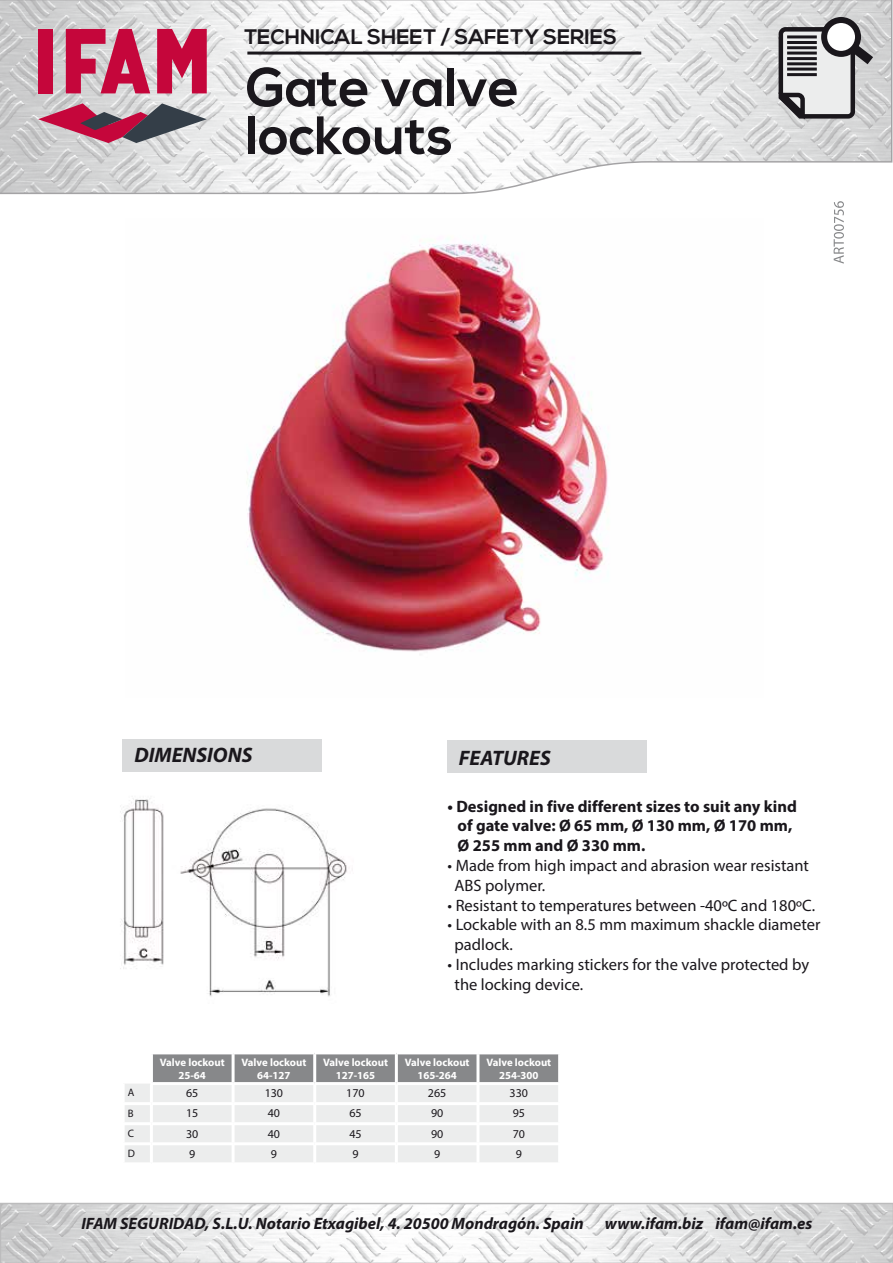
<style>
.page{position:relative;width:893px;height:1263px;background:#fff}
.page>*{position:absolute;margin:0;border:0;box-sizing:border-box;transform-origin:0 0}
.t1{font:700 54px/48px "Nexa";color:#1a171c}
.t2{font:700 21px "Nexa";color:#1a171c}
.t3{font:italic 700 21px "Myriad Pro";color:#1a171c}
.t4{font:16.5px/19.8px "Myriad Pro";color:#1a171c}
.t5{font:700 16.5px/19.8px "Myriad Pro";color:#1a171c}
.t6{font:italic 700 16.5px "Myriad Pro";color:#1a171c}
.t7{font:12px "Myriad Pro";color:#1a171c}
.t8{font:700 10.8px/12.9px "Myriad Pro";color:#fff;text-align:center}
.t9{font:10.8px "Myriad Pro";color:#1a171c}
</style>
<div class="page">
<svg style="left:0;top:1203px;width:893px;height:60px"></svg>
<svg style="left:0;top:0;width:893px;height:195px"></svg>
<svg style="left:772px;top:25px;width:111px;height:96px;background:#bcbcbd"></svg>
<svg style="left:824px;top:20px;width:34px;height:34px"></svg>
<div style="left:821px;top:17px;width:40px;height:40px;border:6px solid #1a171c;border-radius:50%"></div>
<hr style="left:787px;top:35px;width:30px;height:3px;background:#1a171c">
<hr style="left:787px;top:41px;width:30px;height:3px;background:#1a171c">
<hr style="left:787px;top:46px;width:30px;height:3px;background:#1a171c">
<hr style="left:787px;top:52px;width:30px;height:3px;background:#1a171c">
<hr style="left:787px;top:57px;width:30px;height:3px;background:#1a171c">
<hr style="left:787px;top:62px;width:30px;height:3px;background:#1a171c">
<hr style="left:787px;top:68px;width:30px;height:3px;background:#1a171c">
<hr style="left:787px;top:73px;width:30px;height:3px;background:#1a171c">
<div style="left:38px;top:29px;width:15px;height:64px;background:#c5063b"></div>
<svg style="left:66px;top:29px;width:84px;height:64px;background:#ca5576"></svg>
<svg style="left:157px;top:29px;width:50px;height:64px;background:#ca355f"></svg>
<svg style="left:38px;top:103px;width:169px;height:40px;background:#a67b8a"></svg>
<hr style="left:247px;top:52px;width:394px;height:3px;background:#1a171c">
<div style="left:122px;top:739px;width:200px;height:32px;background:#d9dadb"></div>
<div style="left:447px;top:740px;width:200px;height:32px;background:#d9dadb"></div>
<img style="left:247px;top:237px;width:361px;height:415px">
<img style="left:120px;top:798px;width:227px;height:199px">
<svg style="left:125px;top:1054px;width:433px;height:108px;background:#d1d2d3"></svg>
<hr style="left:150px;top:1085px;width:3px;height:17px;background:#fff">
<hr style="left:232px;top:1085px;width:3px;height:17px;background:#fff">
<hr style="left:313px;top:1085px;width:3px;height:17px;background:#fff">
<hr style="left:395px;top:1085px;width:3px;height:17px;background:#fff">
<hr style="left:476px;top:1085px;width:3px;height:17px;background:#fff">
<hr style="left:122px;top:1102px;width:29px;height:3px;background:#fff">
<hr style="left:151px;top:1102px;width:82px;height:3px;background:#fff">
<hr style="left:150px;top:1105px;width:3px;height:17px;background:#fff">
<hr style="left:233px;top:1102px;width:82px;height:3px;background:#fff">
<hr style="left:232px;top:1105px;width:3px;height:17px;background:#fff">
<hr style="left:315px;top:1102px;width:81px;height:3px;background:#fff">
<hr style="left:313px;top:1105px;width:3px;height:17px;background:#fff">
<hr style="left:396px;top:1102px;width:82px;height:3px;background:#fff">
<hr style="left:395px;top:1105px;width:3px;height:17px;background:#fff">
<hr style="left:478px;top:1102px;width:83px;height:3px;background:#fff">
<hr style="left:476px;top:1105px;width:3px;height:17px;background:#fff">
<hr style="left:122px;top:1122px;width:29px;height:3px;background:#fff">
<hr style="left:151px;top:1122px;width:82px;height:3px;background:#fff">
<hr style="left:150px;top:1125px;width:3px;height:17px;background:#fff">
<hr style="left:233px;top:1122px;width:82px;height:3px;background:#fff">
<hr style="left:232px;top:1125px;width:3px;height:17px;background:#fff">
<hr style="left:315px;top:1122px;width:81px;height:3px;background:#fff">
<hr style="left:313px;top:1125px;width:3px;height:17px;background:#fff">
<hr style="left:396px;top:1122px;width:82px;height:3px;background:#fff">
<hr style="left:395px;top:1125px;width:3px;height:17px;background:#fff">
<hr style="left:478px;top:1122px;width:83px;height:3px;background:#fff">
<hr style="left:476px;top:1125px;width:3px;height:17px;background:#fff">
<hr style="left:122px;top:1142px;width:29px;height:3px;background:#fff">
<hr style="left:151px;top:1142px;width:82px;height:3px;background:#fff">
<hr style="left:150px;top:1145px;width:3px;height:18px;background:#fff">
<hr style="left:233px;top:1142px;width:82px;height:3px;background:#fff">
<hr style="left:232px;top:1145px;width:3px;height:18px;background:#fff">
<hr style="left:315px;top:1142px;width:81px;height:3px;background:#fff">
<hr style="left:313px;top:1145px;width:3px;height:18px;background:#fff">
<hr style="left:396px;top:1142px;width:82px;height:3px;background:#fff">
<hr style="left:395px;top:1145px;width:3px;height:18px;background:#fff">
<hr style="left:478px;top:1142px;width:83px;height:3px;background:#fff">
<hr style="left:476px;top:1145px;width:3px;height:18px;background:#fff">
<hr style="left:150px;top:1054px;width:3px;height:28px;background:#fff">
<hr style="left:232px;top:1054px;width:3px;height:28px;background:#fff">
<hr style="left:313px;top:1054px;width:3px;height:28px;background:#fff">
<hr style="left:395px;top:1054px;width:3px;height:28px;background:#fff">
<hr style="left:476px;top:1054px;width:3px;height:28px;background:#fff">
<hr style="left:150px;top:1082px;width:83px;height:3px;background:#fff">
<hr style="left:233px;top:1082px;width:82px;height:3px;background:#fff">
<hr style="left:315px;top:1082px;width:81px;height:3px;background:#fff">
<hr style="left:396px;top:1082px;width:82px;height:3px;background:#fff">
<hr style="left:478px;top:1082px;width:83px;height:3px;background:#fff">
<svg style="left:834px;top:201px;width:10px;height:63px"></svg>
<p class="t2" style="left:244px;top:25px;width:374px">TECHNICAL SHEET / SAFETY SERIES</p>
<h1 class="t1" style="left:246px;top:66px;width:275px">Gate valve lockouts</h1>
<p class="t3" style="left:134px;top:742px;width:120px">DIMENSIONS</p>
<p class="t3" style="left:459px;top:745px;width:93px">FEATURES</p>
<p class="t5" style="left:458px;top:795px;width:341px;text-indent:-10px">• Designed in five different sizes to suit any kind of gate valve: Ø 65 mm, Ø 130 mm, Ø 170 mm,<br>Ø 255 mm and Ø 330 mm.</p>
<p class="t4" style="left:455px;top:855px;width:356px;text-indent:-7px">• Made from high impact and abrasion wear resistant<br>ABS polymer.</p>
<p class="t4" style="left:448px;top:895px;width:369px">• Resistant to temperatures between -40ºC and 180ºC.</p>
<p class="t4" style="left:455px;top:915px;width:368px;text-indent:-7px">• Lockable with an 8.5 mm maximum shackle diameter padlock.</p>
<p class="t4" style="left:455px;top:954px;width:356px;text-indent:-7px">• Includes marking stickers for the valve protected by the locking device.</p>
<p class="t8" style="left:160px;top:1055px;width:66px">Valve lockout<br>25-64</p>
<p class="t8" style="left:241px;top:1055px;width:66px">Valve lockout<br>64-127</p>
<p class="t8" style="left:323px;top:1055px;width:66px">Valve lockout<br>127-165</p>
<p class="t8" style="left:405px;top:1055px;width:66px">Valve lockout<br>165-264</p>
<p class="t8" style="left:486px;top:1055px;width:66px">Valve lockout<br>254-300</p>
<p class="t9" style="left:128px;top:1086px;width:8px">A</p>
<p class="t7" style="left:186px;top:1086px;width:14px">65</p>
<p class="t7" style="left:265px;top:1086px;width:20px">130</p>
<p class="t7" style="left:346px;top:1086px;width:20px">170</p>
<p class="t7" style="left:428px;top:1086px;width:20px">265</p>
<p class="t7" style="left:510px;top:1086px;width:20px">330</p>
<p class="t9" style="left:128px;top:1106px;width:7px">B</p>
<p class="t7" style="left:186px;top:1106px;width:14px">15</p>
<p class="t7" style="left:268px;top:1106px;width:14px">40</p>
<p class="t7" style="left:349px;top:1106px;width:14px">65</p>
<p class="t7" style="left:431px;top:1106px;width:14px">90</p>
<p class="t7" style="left:513px;top:1106px;width:14px">95</p>
<p class="t9" style="left:128px;top:1126px;width:8px">C</p>
<p class="t7" style="left:186px;top:1126px;width:14px">30</p>
<p class="t7" style="left:268px;top:1126px;width:14px">40</p>
<p class="t7" style="left:349px;top:1126px;width:14px">45</p>
<p class="t7" style="left:431px;top:1126px;width:14px">90</p>
<p class="t7" style="left:513px;top:1126px;width:14px">70</p>
<p class="t9" style="left:128px;top:1146px;width:9px">D</p>
<p class="t7" style="left:189px;top:1146px;width:8px">9</p>
<p class="t7" style="left:271px;top:1146px;width:8px">9</p>
<p class="t7" style="left:352px;top:1146px;width:8px">9</p>
<p class="t7" style="left:434px;top:1146px;width:8px">9</p>
<p class="t7" style="left:516px;top:1146px;width:8px">9</p>
<p class="t6" style="left:81px;top:1212px;width:504px">IFAM SEGURIDAD, S.L.U. Notario Etxagibel, 4. 20500 Mondragón. Spain</p>
<p class="t6" style="left:605px;top:1212px;width:209px">www.ifam.biz ifam@ifam.es</p>
</div>
